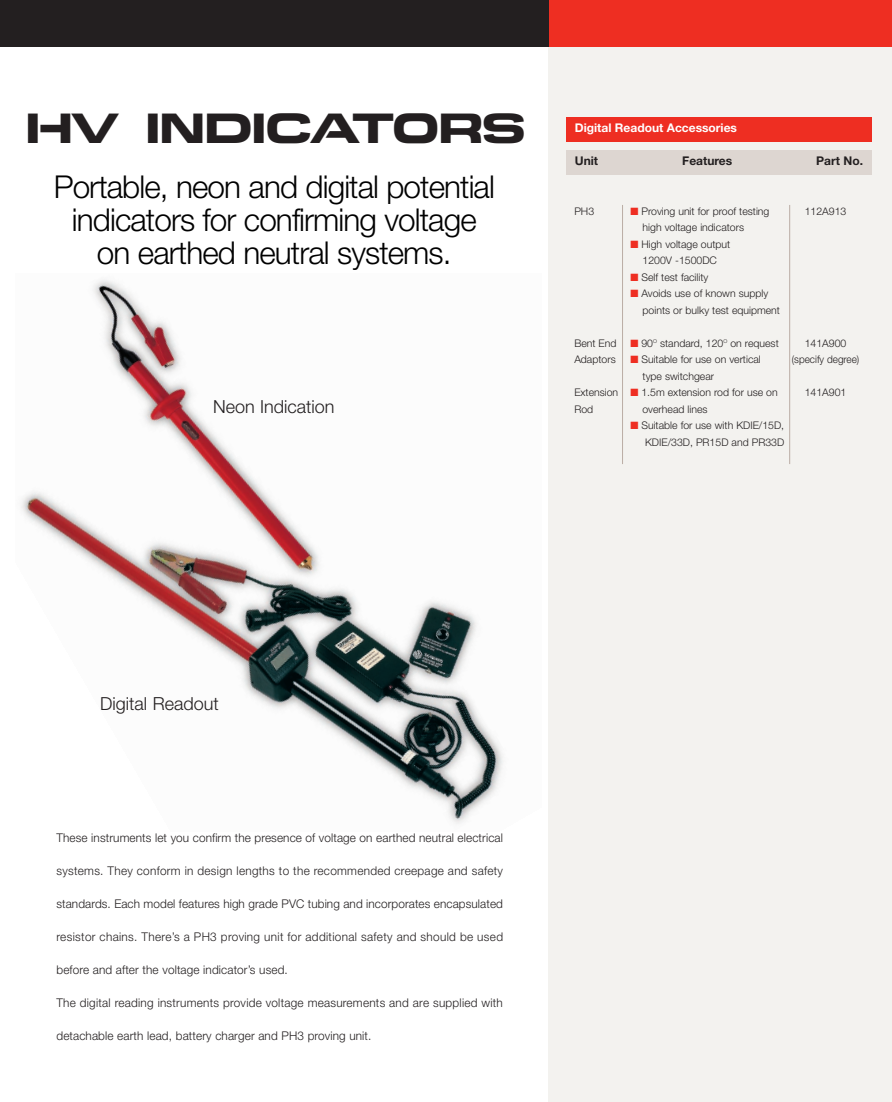
<style>
.page{position:relative;width:892px;height:1102px;background:#fff}
.page>*{position:absolute;margin:0;border:0;box-sizing:border-box;transform-origin:0 0}
.t1{font:42px "Seaward";letter-spacing:-.055em;color:#231f20}
.t2{font:300 31.5px/33px "Helvetica Neue";letter-spacing:-.03em;color:#000;text-align:center}
.t3{font:300 18px "Helvetica Neue";color:#231f20}
.t4{font:300 12px "Helvetica Neue";letter-spacing:.01em;color:#231f20}
.t5{font:300 12px "Helvetica Neue";letter-spacing:.03em;color:#231f20}
.t6{font:700 12px "Helvetica Neue";color:#fff}
.t7{font:700 12px "Helvetica Neue";color:#231f20}
.t8{font:300 10.5px/16.5px "Helvetica Neue";color:#231f20}
.s1{color:#ee2e22}
</style>
<div class="page">
<div style="left:548px;top:8px;width:344px;height:1093px;background:#f3f2ef"></div>
<img style="left:21px;top:279px;width:483px;height:545px">
<div style="left:0;top:0;width:892px;height:47px;background:#ee2e22"></div>
<div style="left:0;top:0;width:549px;height:47px;background:#231f20"></div>
<div style="left:566px;top:150px;width:305px;height:24px;background:#ddd6d1"></div>
<div style="left:566px;top:117px;width:305px;height:24px;background:#ee2e22"></div>
<hr style="left:622px;top:205px;width:1px;height:259px;background:#baada5">
<hr style="left:789px;top:205px;width:1px;height:259px;background:#baada5">
<h1 class="t1" style="left:25px;top:104px;width:503px">HV INDICATORS</h1>
<h2 class="t2" style="left:54px;top:170px;width:443px">Portable, neon and digital potential indicators for confirming voltage on earthed neutral systems.</h2>
<h3 class="t3" style="left:213px;top:395px;width:123px">Neon Indication</h3>
<p class="t6" style="left:575px;top:123px;width:164px">Digital Readout Accessories</p>
<p class="t7" style="left:575px;top:156px;width:25px">Unit</p>
<p class="t7" style="left:682px;top:156px;width:52px">Features</p>
<p class="t7" style="left:816px;top:156px;width:48px">Part No.</p>
<p class="t8" style="left:574px;top:202px;width:21px">PH3</p>
<p class="t8" style="left:574px;top:334px;width:44px">Bent End<br>Adaptors</p>
<p class="t8" style="left:574px;top:384px;width:45px">Extension<br>Rod</p>
<p class="t8" style="left:643px;top:202px;width:128px;text-indent:-12px"><span class="s1">■</span> Proving unit for proof testing high voltage indicators</p>
<p class="t8" style="left:630px;top:235px;width:101px;text-align:center"><span class="s1">■</span> High voltage output<br>1200V -1500DC</p>
<p class="t8" style="left:630px;top:268px;width:80px"><span class="s1">■</span> Self test facility</p>
<p class="t8" style="left:643px;top:285px;width:139px;text-indent:-12px"><span class="s1">■</span> Avoids use of known supply points or bulky test equipment</p>
<p class="t8" style="left:630px;top:334px;width:150px"><span class="s1">■</span> 90<sup>O</sup> standard, 120<sup>O</sup> on request</p>
<p class="t8" style="left:643px;top:351px;width:120px;text-indent:-12px"><span class="s1">■</span> Suitable for use on vertical type switchgear</p>
<p class="t8" style="left:642px;top:384px;width:137px;text-indent:-12px"><span class="s1">■</span> 1.5m extension rod for use on overhead lines</p>
<p class="t8" style="left:630px;top:417px;width:155px;text-align:right"><span class="s1">■</span> Suitable for use with KDIE/15D,<br>KDIE/33D, PR15D and PR33D</p>
<p class="t8" style="left:805px;top:202px;width:43px">112A913</p>
<p class="t8" style="left:792px;top:334px;width:69px;text-align:center">141A900 (specify degree)</p>
<p class="t8" style="left:805px;top:384px;width:43px">141A901</p>
<h3 class="t3" style="left:100px;top:692px;width:120px">Digital Readout</h3>
<p class="t4" style="left:56px;top:830px;width:448px">These instruments let you confirm the presence of voltage on earthed neutral electrical</p>
<p class="t4" style="left:56px;top:863px;width:448px">systems. They conform in design lengths to the recommended creepage and safety</p>
<p class="t4" style="left:56px;top:896px;width:448px">standards. Each model features high grade PVC tubing and incorporates encapsulated</p>
<p class="t5" style="left:56px;top:929px;width:448px">resistor chains. There’s a PH3 proving unit for additional safety and should be used</p>
<p class="t4" style="left:56px;top:962px;width:233px">before and after the voltage indicator’s used.</p>
<p class="t4" style="left:56px;top:995px;width:448px">The digital reading instruments provide voltage measurements and are supplied with</p>
<p class="t4" style="left:56px;top:1028px;width:317px">detachable earth lead, battery charger and PH3 proving unit.</p>
</div>
